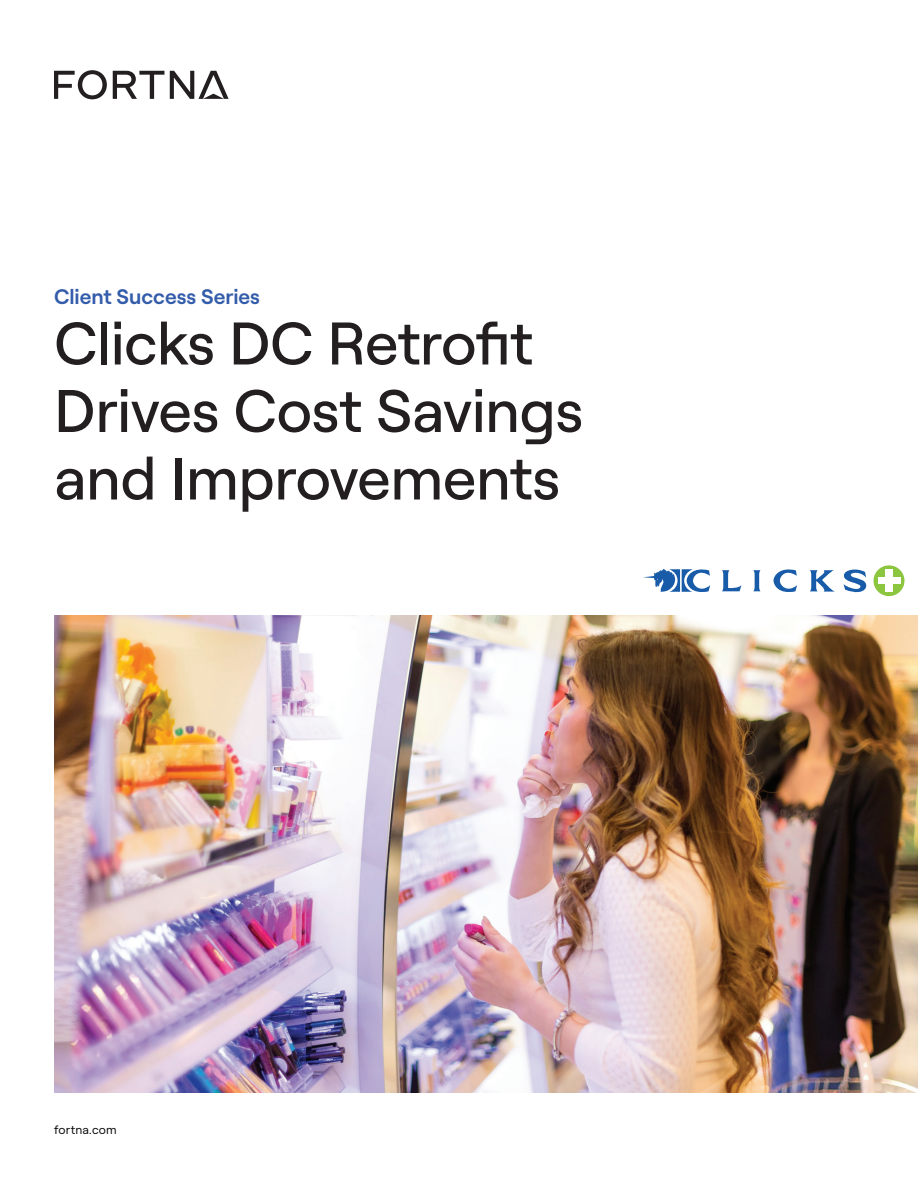
<style>
.page{position:relative;width:918px;height:1188px;background:#fff}
.page>*{position:absolute;margin:0;border:0;box-sizing:border-box;transform-origin:0 0}
.t1{font:500 60px/67.5px "Roobert";letter-spacing:-.01em;color:#231f20}
.t2{font:600 21px "Roobert";color:#335caa}
.t3{font:12px "Roobert";letter-spacing:.015em;color:#040503}
</style>
<div class="page">
<svg style="left:54px;top:70px;width:175px;height:29px"></svg>
<img style="left:54px;top:616px;width:864px;height:477px">
<svg style="left:722px;top:570px;width:20px;height:21px"></svg>
<svg style="left:753px;top:570px;width:7px;height:21px"></svg>
<svg style="left:773px;top:569px;width:24px;height:23px"></svg>
<svg style="left:810px;top:570px;width:25px;height:22px"></svg>
<svg style="left:843px;top:569px;width:24px;height:24px"></svg>
<svg style="left:644px;top:569px;width:66px;height:23px"></svg>
<div style="left:874px;top:565px;width:31px;height:31px;background:#8bc63e;border-radius:50%"></div>
<div style="left:885px;top:569px;width:8px;height:23px;background:#fff"></div>
<div style="left:878px;top:578px;width:22px;height:6px;background:#fff"></div>
<p class="t2" style="left:54px;top:281px;width:208px">Client Success Series</p>
<p class="t1" style="left:54px;top:306px;width:531px">Clicks DC Retrofit<br>Drives Cost Savings and Improvements</p>
<p class="t3" style="left:54px;top:1122px;width:64px">fortna.com</p>
</div>
